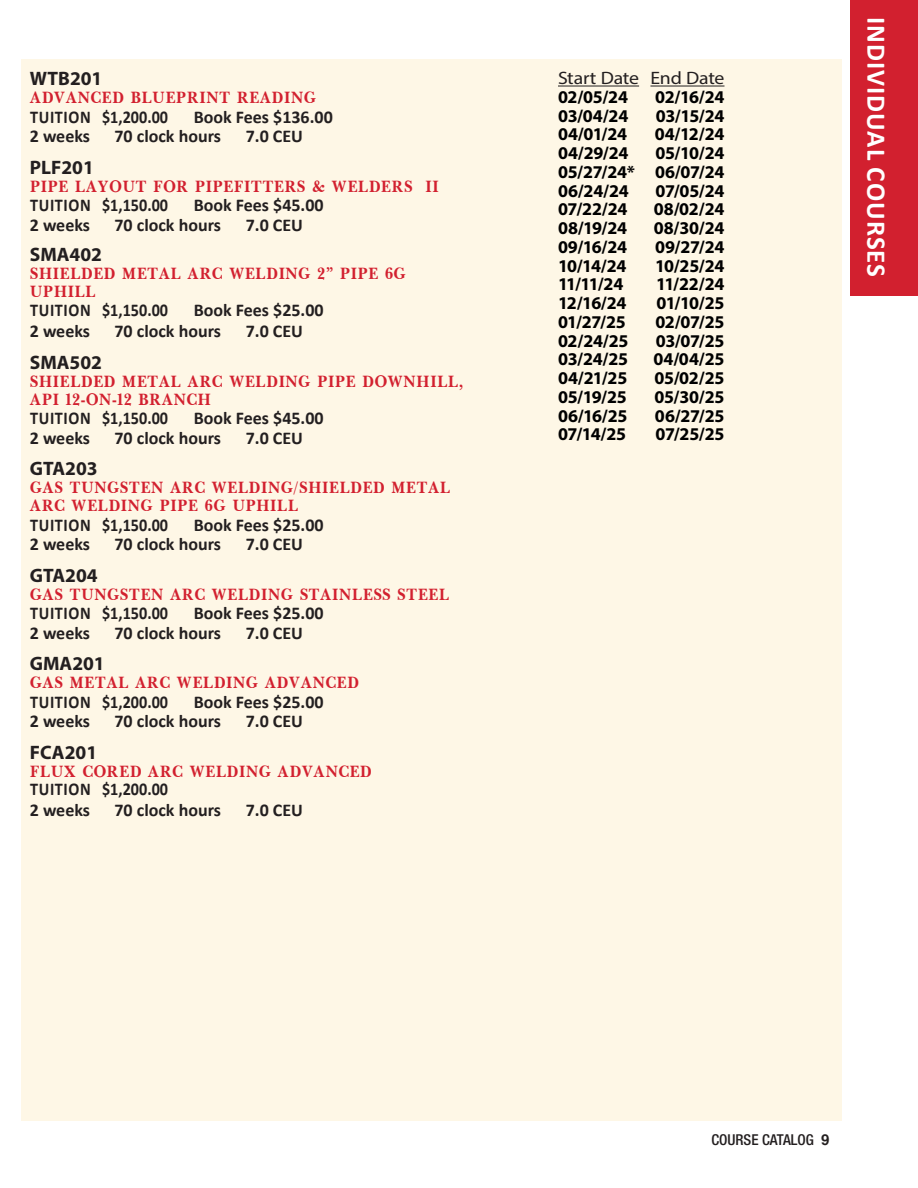
<style>
.page{position:relative;width:918px;height:1188px;background:#fff}
.page>*{position:absolute;margin:0;border:0;box-sizing:border-box;transform-origin:0 0}
.t1{font:700 27px "Calibri";letter-spacing:.04em;color:#fff}
.schedule_sub_head{font:700 19.5px/18px "Baskerville";color:#d2202f;scale:.9 1}
.schedule_sub_head-2{font:700 19.5px "Myriad Pro";color:#231f20}
.schedule_headings{font:700 19.5px "Baskerville";color:#d2202f;scale:.9 1}
.schedule_sub_head-3{font:700 18px "Myriad Pro";letter-spacing:-.015em;color:#000}
.schedule_sub_head-4{font:700 18px "Calibri";color:#231f20}
.Schedule_Tuition_line{font:700 18px "Calibri";letter-spacing:.04em;color:#231f20;scale:.9 1}
.Schedule_Tuition_line-2{font:700 18px "Calibri";color:#231f20}
.small_bold_headings_GOLD{font:18px "Myriad Pro";letter-spacing:-.015em;color:#231f20;scale:1.1 1}
.t2{font:500 condensed 15px "Helvetica Neue LT Std";color:#231f20}
.s1{font-family:"Helvetica";font-weight:700;font-stretch:normal}
</style>
<div class="page">
<div style="left:850px;top:0;width:68px;height:296px;background:#d2202f"></div>
<div style="left:22px;top:60px;width:820px;height:1061px;background:#fef7e6"></div>
<hr style="left:558px;top:86px;width:81px;height:1px;background:#231f20">
<hr style="left:650px;top:86px;width:75px;height:1px;background:#231f20">
<p class="schedule_sub_head-2" style="left:30px;top:66px;width:74px">WTB201</p>
<p class="schedule_headings" style="left:30px;top:88px;width:320px">ADVANCED BLUEPRINT READING</p>
<p class="Schedule_Tuition_line" style="left:30px;top:104px;width:155px">TUITION $1,200.00</p>
<p class="Schedule_Tuition_line-2" style="left:194px;top:104px;width:141px">Book Fees $136.00</p>
<p class="schedule_sub_head-4" style="left:30px;top:124px;width:62px">2 weeks</p>
<p class="schedule_sub_head-4" style="left:114px;top:124px;width:108px">70 clock hours</p>
<p class="schedule_sub_head-4" style="left:246px;top:124px;width:59px">7.0 CEU</p>
<p class="schedule_sub_head-2" style="left:30px;top:155px;width:66px">PLF201</p>
<p class="schedule_sub_head" style="left:30px;top:178px;width:456px">PIPE LAYOUT FOR PIPEFITTERS &amp; WELDERS II</p>
<p class="Schedule_Tuition_line" style="left:30px;top:193px;width:155px">TUITION $1,150.00</p>
<p class="Schedule_Tuition_line-2" style="left:194px;top:193px;width:131px">Book Fees $45.00</p>
<p class="schedule_sub_head-4" style="left:30px;top:212px;width:62px">2 weeks</p>
<p class="schedule_sub_head-4" style="left:114px;top:212px;width:108px">70 clock hours</p>
<p class="schedule_sub_head-4" style="left:246px;top:212px;width:59px">7.0 CEU</p>
<p class="schedule_sub_head-2" style="left:30px;top:242px;width:74px">SMA402</p>
<p class="schedule_sub_head" style="left:30px;top:265px;width:420px">SHIELDED METAL ARC WELDING 2” PIPE 6G<br>UPHILL</p>
<p class="Schedule_Tuition_line" style="left:30px;top:298px;width:155px">TUITION $1,150.00</p>
<p class="Schedule_Tuition_line-2" style="left:194px;top:298px;width:131px">Book Fees $25.00</p>
<p class="schedule_sub_head-4" style="left:30px;top:319px;width:62px">2 weeks</p>
<p class="schedule_sub_head-4" style="left:114px;top:319px;width:108px">70 clock hours</p>
<p class="schedule_sub_head-4" style="left:246px;top:319px;width:59px">7.0 CEU</p>
<p class="schedule_sub_head-2" style="left:30px;top:350px;width:74px">SMA502</p>
<p class="schedule_sub_head" style="left:30px;top:373px;width:483px">SHIELDED METAL ARC WELDING PIPE DOWNHILL,<br>API 12-ON-12 BRANCH</p>
<p class="Schedule_Tuition_line" style="left:30px;top:406px;width:155px">TUITION $1,150.00</p>
<p class="Schedule_Tuition_line-2" style="left:194px;top:406px;width:131px">Book Fees $45.00</p>
<p class="schedule_sub_head-4" style="left:30px;top:425px;width:62px">2 weeks</p>
<p class="schedule_sub_head-4" style="left:114px;top:425px;width:108px">70 clock hours</p>
<p class="schedule_sub_head-4" style="left:246px;top:425px;width:59px">7.0 CEU</p>
<p class="schedule_sub_head-2" style="left:30px;top:456px;width:69px">GTA203</p>
<p class="schedule_sub_head" style="left:30px;top:479px;width:469px">GAS TUNGSTEN ARC WELDING/SHIELDED METAL<br>ARC WELDING PIPE 6G UPHILL</p>
<p class="Schedule_Tuition_line" style="left:30px;top:512px;width:155px">TUITION $1,150.00</p>
<p class="Schedule_Tuition_line-2" style="left:194px;top:512px;width:131px">Book Fees $25.00</p>
<p class="schedule_sub_head-4" style="left:30px;top:532px;width:62px">2 weeks</p>
<p class="schedule_sub_head-4" style="left:114px;top:532px;width:108px">70 clock hours</p>
<p class="schedule_sub_head-4" style="left:246px;top:532px;width:59px">7.0 CEU</p>
<p class="schedule_sub_head-2" style="left:30px;top:563px;width:69px">GTA204</p>
<p class="schedule_sub_head" style="left:30px;top:586px;width:468px">GAS TUNGSTEN ARC WELDING STAINLESS STEEL</p>
<p class="Schedule_Tuition_line" style="left:30px;top:601px;width:155px">TUITION $1,150.00</p>
<p class="Schedule_Tuition_line-2" style="left:194px;top:601px;width:131px">Book Fees $25.00</p>
<p class="schedule_sub_head-4" style="left:30px;top:620px;width:62px">2 weeks</p>
<p class="schedule_sub_head-4" style="left:114px;top:620px;width:108px">70 clock hours</p>
<p class="schedule_sub_head-4" style="left:246px;top:620px;width:59px">7.0 CEU</p>
<p class="schedule_sub_head-2" style="left:30px;top:651px;width:76px">GMA201</p>
<p class="schedule_sub_head" style="left:30px;top:674px;width:368px">GAS METAL ARC WELDING ADVANCED</p>
<p class="Schedule_Tuition_line" style="left:30px;top:689px;width:155px">TUITION $1,200.00</p>
<p class="Schedule_Tuition_line-2" style="left:194px;top:689px;width:131px">Book Fees $25.00</p>
<p class="schedule_sub_head-4" style="left:30px;top:709px;width:62px">2 weeks</p>
<p class="schedule_sub_head-4" style="left:114px;top:709px;width:108px">70 clock hours</p>
<p class="schedule_sub_head-4" style="left:246px;top:709px;width:59px">7.0 CEU</p>
<p class="schedule_sub_head-2" style="left:30px;top:740px;width:69px">FCA201</p>
<p class="schedule_sub_head" style="left:30px;top:763px;width:382px">FLUX CORED ARC WELDING ADVANCED</p>
<p class="Schedule_Tuition_line" style="left:30px;top:776px;width:155px">TUITION $1,200.00</p>
<p class="schedule_sub_head-4" style="left:30px;top:797px;width:62px">2 weeks</p>
<p class="schedule_sub_head-4" style="left:114px;top:797px;width:108px">70 clock hours</p>
<p class="schedule_sub_head-4" style="left:246px;top:797px;width:59px">7.0 CEU</p>
<p class="small_bold_headings_GOLD" style="left:558px;top:67px;width:153px">Start Date End Date</p>
<p class="schedule_sub_head-3" style="left:558px;top:85px;width:72px">02/05/24</p>
<p class="schedule_sub_head-3" style="left:655px;top:85px;width:71px">02/16/24</p>
<p class="schedule_sub_head-3" style="left:558px;top:104px;width:72px">03/04/24</p>
<p class="schedule_sub_head-3" style="left:656px;top:104px;width:70px">03/15/24</p>
<p class="schedule_sub_head-3" style="left:558px;top:123px;width:71px">04/01/24</p>
<p class="schedule_sub_head-3" style="left:655px;top:123px;width:71px">04/12/24</p>
<p class="schedule_sub_head-3" style="left:558px;top:141px;width:72px">04/29/24</p>
<p class="schedule_sub_head-3" style="left:655px;top:141px;width:71px">05/10/24</p>
<p class="schedule_sub_head-3" style="left:558px;top:160px;width:168px">05/27/24* 06/07/24</p>
<p class="schedule_sub_head-3" style="left:558px;top:179px;width:72px">06/24/24</p>
<p class="schedule_sub_head-3" style="left:656px;top:179px;width:70px">07/05/24</p>
<p class="schedule_sub_head-3" style="left:558px;top:198px;width:71px">07/22/24</p>
<p class="schedule_sub_head-3" style="left:654px;top:198px;width:72px">08/02/24</p>
<p class="schedule_sub_head-3" style="left:558px;top:216px;width:71px">08/19/24</p>
<p class="schedule_sub_head-3" style="left:654px;top:216px;width:72px">08/30/24</p>
<p class="schedule_sub_head-3" style="left:558px;top:235px;width:71px">09/16/24</p>
<p class="schedule_sub_head-3" style="left:655px;top:235px;width:71px">09/27/24</p>
<p class="schedule_sub_head-3" style="left:558px;top:254px;width:70px">10/14/24</p>
<p class="schedule_sub_head-3" style="left:655px;top:254px;width:71px">10/25/24</p>
<p class="schedule_sub_head-3" style="left:558px;top:273px;width:67px">11/11/24</p>
<p class="schedule_sub_head-3" style="left:656px;top:273px;width:70px">11/22/24</p>
<p class="schedule_sub_head-3" style="left:558px;top:291px;width:70px">12/16/24</p>
<p class="schedule_sub_head-3" style="left:657px;top:291px;width:69px">01/10/25</p>
<p class="schedule_sub_head-3" style="left:558px;top:310px;width:69px">01/27/25</p>
<p class="schedule_sub_head-3" style="left:655px;top:310px;width:71px">02/07/25</p>
<p class="schedule_sub_head-3" style="left:558px;top:329px;width:72px">02/24/25</p>
<p class="schedule_sub_head-3" style="left:656px;top:329px;width:70px">03/07/25</p>
<p class="schedule_sub_head-3" style="left:558px;top:348px;width:72px">03/24/25</p>
<p class="schedule_sub_head-3" style="left:653px;top:348px;width:73px">04/04/25</p>
<p class="schedule_sub_head-3" style="left:558px;top:366px;width:71px">04/21/25</p>
<p class="schedule_sub_head-3" style="left:654px;top:366px;width:72px">05/02/25</p>
<p class="schedule_sub_head-3" style="left:558px;top:385px;width:70px">05/19/25</p>
<p class="schedule_sub_head-3" style="left:654px;top:385px;width:72px">05/30/25</p>
<p class="schedule_sub_head-3" style="left:558px;top:404px;width:71px">06/16/25</p>
<p class="schedule_sub_head-3" style="left:655px;top:404px;width:71px">06/27/25</p>
<p class="schedule_sub_head-3" style="left:558px;top:423px;width:70px">07/14/25</p>
<p class="schedule_sub_head-3" style="left:655px;top:423px;width:71px">07/25/25</p>
<h1 class="t1" style="left:896px;top:17px;width:262px;rotate:90deg">INDIVIDUAL COURSES</h1>
<p class="t2" style="left:711px;top:1131px;width:120px">COURSE CATALOG <span class="s1">9</span></p>
</div>
